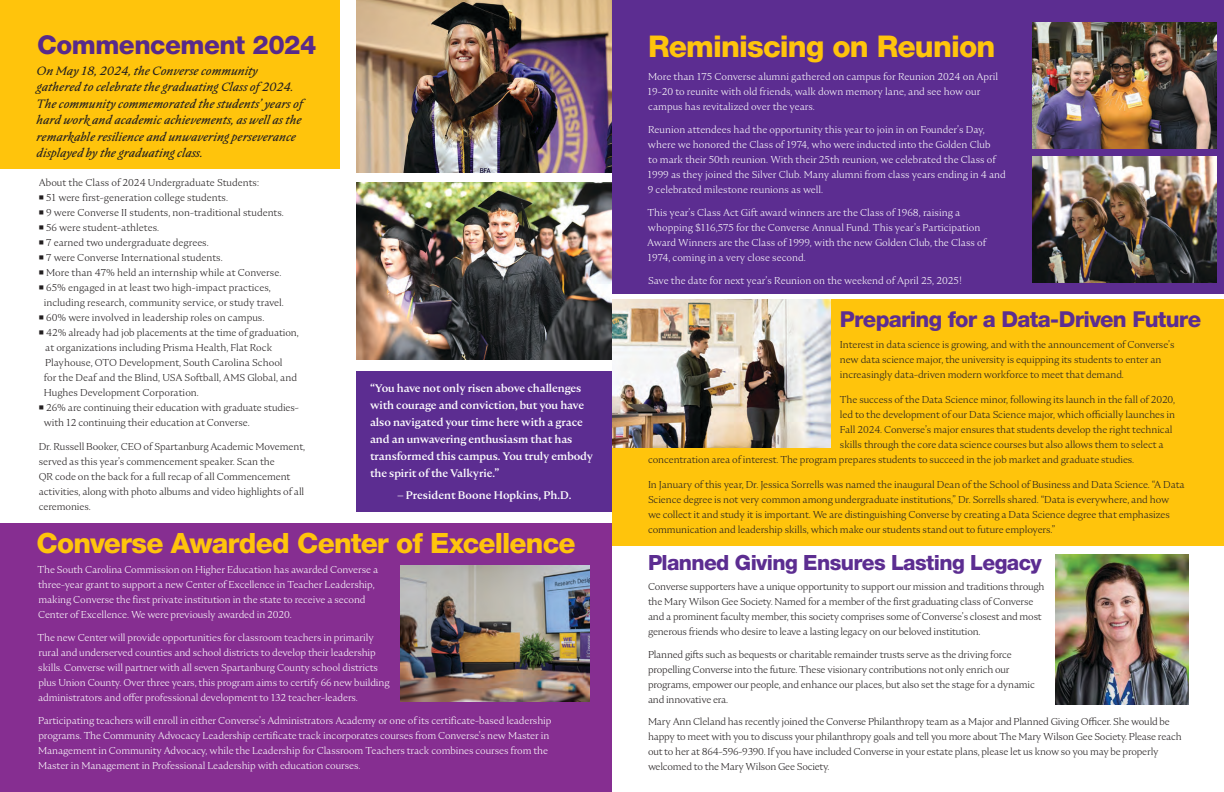
<style>
.page{position:relative;width:1224px;height:792px;background:#fff}
.page>*{position:absolute;margin:0;border:0;box-sizing:border-box;transform-origin:0 0}
.t1{font:800 30px "Helvetica Neue LT Std";letter-spacing:-.03em;color:#ffc40c}
.t2{font:800 28px "Helvetica Neue LT Std";letter-spacing:-.03em;color:#ffc40c}
.t3{font:800 26px "Helvetica Neue LT Std";letter-spacing:-.02em;color:#582a8a}
.t4{font:800 22px "Helvetica Neue LT Std";letter-spacing:-.03em;color:#5c2d91}
.t5{font:800 21px "Helvetica Neue LT Std";letter-spacing:-.03em;color:#5c2d91}
.t6{font:italic 12px/16.5px "Nocturne Serif";color:#231f20}
.t7{font:500 11px/17px "Nocturne Serif";letter-spacing:-.01em;color:#fff}
.t8{font:300 10px/15px "Nocturne Serif";letter-spacing:-.01em;color:#231f20}
.t9{font:300 10px/15px "Nocturne Serif";letter-spacing:-.01em;color:#fff}
</style>
<div class="page">
<div style="left:0;top:524px;width:612px;height:268px;background:#862e91"></div>
<div style="left:612px;top:299px;width:612px;height:247px;background:#ffc40c"></div>
<div style="left:612px;top:0;width:612px;height:294px;background:#5c2d91"></div>
<div style="left:0;top:0;width:340px;height:168px;background:#ffc40c"></div>
<img style="left:357px;top:0;width:255px;height:173px">
<img style="left:357px;top:183px;width:255px;height:177px">
<img style="left:1032px;top:22px;width:184px;height:127px">
<img style="left:1032px;top:157px;width:184px;height:126px">
<img style="left:400px;top:565px;width:190px;height:136px">
<img style="left:612px;top:299px;width:219px;height:149px">
<div style="left:357px;top:371px;width:255px;height:141px;background:#5c2d91"></div>
<img style="left:1055px;top:555px;width:133px;height:150px">
<p class="t3" style="left:37px;top:29px;width:281px">Commencement 2024</p>
<p class="t1" style="left:648px;top:29px;width:349px">Reminiscing on Reunion</p>
<p class="t6" style="left:37px;top:62px;width:268px">On May 18, 2024, the Converse community gathered to celebrate the graduating Class of 2024.<br>The community commemorated the students’ years of hard work and academic achievements, as well as the remarkable resilience and unwavering perseverance displayed by the graduating class.</p>
<p class="t9" style="left:647px;top:69px;width:352px">More than 175 Converse alumni gathered on campus for Reunion 2024 on April<br>19-20 to reunite with old friends, walk down memory lane, and see how our campus has revitalized over the years.</p>
<p class="t9" style="left:648px;top:122px;width:360px">Reunion attendees had the opportunity this year to join in on Founder’s Day, where we honored the Class of 1974, who were inducted into the Golden Club<br>to mark their 50th reunion. With their 25th reunion, we celebrated the Class of 1999 as they joined the Silver Club. Many alumni from class years ending in 4 and 9 celebrated milestone reunions as well.</p>
<p class="t9" style="left:647px;top:205px;width:340px">This year’s Class Act Gift award winners are the Class of 1968, raising a whopping $116,575 for the Converse Annual Fund. This year’s Participation Award Winners are the Class of 1999, with the new Golden Club, the Class of 1974, coming in a very close second.</p>
<p class="t9" style="left:648px;top:273px;width:315px">Save the date for next year’s Reunion on the weekend of April 25, 2025!</p>
<p class="t8" style="left:39px;top:175px;width:222px">About the Class of 2024 Undergraduate Students:</p>
<p class="t8" style="left:39px;top:190px;width:191px">■ 51 were first-generation college students.</p>
<p class="t8" style="left:39px;top:205px;width:247px">■ 9 were Converse II students, non-traditional students.</p>
<p class="t8" style="left:39px;top:220px;width:122px">■ 56 were student-athletes.</p>
<p class="t8" style="left:39px;top:235px;width:171px">■ 7 earned two undergraduate degrees.</p>
<p class="t8" style="left:39px;top:250px;width:185px">■ 7 were Converse International students.</p>
<p class="t8" style="left:39px;top:265px;width:244px">■ More than 47% held an internship while at Converse.</p>
<p class="t8" style="left:44px;top:280px;width:241px;text-indent:-5px">■ 65% engaged in at least two high-impact practices, including research, community service, or study travel.</p>
<p class="t8" style="left:39px;top:310px;width:227px">■ 60% were involved in leadership roles on campus.</p>
<p class="t8" style="left:44px;top:325px;width:256px;text-indent:-5px">■ 42% already had job placements at the time of graduation, at organizations including Prisma Health, Flat Rock Playhouse, OTO Development, South Carolina School<br>for the Deaf and the Blind, USA Softball, AMS Global, and Hughes Development Corporation.</p>
<p class="t8" style="left:44px;top:400px;width:257px;text-indent:-5px">■ 26% are continuing their education with graduate studies&shy;with 12 continuing their education at Converse.</p>
<p class="t8" style="left:39px;top:439px;width:268px">Dr. Russell Booker, CEO of Spartanburg Academic Movement, served as this year’s commencement speaker. Scan the<br>QR code on the back for a full recap of all Commencement activities, along with photo albums and video highlights of all ceremonies.</p>
<p class="t4" style="left:840px;top:306px;width:363px">Preparing for a Data-Driven Future</p>
<p class="t8" style="left:840px;top:337px;width:336px">Interest in data science is growing, and with the announcement of Converse’s new data science major, the university is equipping its students to enter an increasingly data-driven modern workforce to meet that demand.</p>
<p class="t8" style="left:840px;top:392px;width:337px">The success of the Data Science minor, following its launch in the fall of 2020,</p>
<p class="t8" style="left:840px;top:407px;width:337px">led to the development of our Data Science major, which officially launches in</p>
<p class="t8" style="left:840px;top:422px;width:334px">Fall 2024. Converse’s major ensures that students develop the right technical</p>
<p class="t8" style="left:840px;top:437px;width:325px">skills through the core data science courses but also allows them to select a</p>
<p class="t8" style="left:648px;top:452px;width:488px">concentration area of interest. The program prepares students to succeed in the job market and graduate studies.</p>
<p class="t8" style="left:648px;top:477px;width:538px">In January of this year, Dr. Jessica Sorrells was named the inaugural Dean of the School of Business and Data Science. “A Data Science degree is not very common among undergraduate institutions,” Dr. Sorrells shared. “Data is everywhere, and how<br>we collect it and study it is important. We are distinguishing Converse by creating a Data Science degree that emphasizes communication and leadership skills, which make our students stand out to future employers.”</p>
<p class="t7" style="left:370px;top:380px;width:225px">“You have not only risen above challenges with courage and conviction, but you have also navigated your time here with a grace and an unwavering enthusiasm that has transformed this campus. You truly embody the spirit of the Valkyrie.”</p>
<p class="t7" style="left:398px;top:487px;width:175px">– President Boone Hopkins, Ph.D.</p>
<p class="t2" style="left:37px;top:526px;width:541px">Converse Awarded Center of Excellence</p>
<p class="t9" style="left:38px;top:562px;width:342px">The South Carolina Commission on Higher Education has awarded Converse a three-year grant to support a new Center of Excellence in Teacher Leadership, making Converse the first private institution in the state to receive a second Center of Excellence. We were previously awarded in 2020.</p>
<p class="t9" style="left:38px;top:630px;width:354px">The new Center will provide opportunities for classroom teachers in primarily rural and underserved counties and school districts to develop their leadership skills. Converse will partner with all seven Spartanburg County school districts plus Union County. Over three years, this program aims to certify 66 new building administrators and offer professional development to 132 teacher-leaders.</p>
<p class="t9" style="left:38px;top:713px;width:515px">Participating teachers will enroll in either Converse’s Administrators Academy or one of its certificate-based leadership programs. The Community Advocacy Leadership certificate track incorporates courses from Converse’s new Master in Management in Community Advocacy, while the Leadership for Classroom Teachers track combines courses from the Master in Management in Professional Leadership with education courses.</p>
<p class="t5" style="left:648px;top:550px;width:395px">Planned Giving Ensures Lasting Legacy</p>
<p class="t8" style="left:648px;top:579px;width:398px">Converse supporters have a unique opportunity to support our mission and traditions through the Mary Wilson Gee Society. Named for a member of the first graduating class of Converse and a prominent faculty member, this society comprises some of Converse’s closest and most generous friends who desire to leave a lasting legacy on our beloved institution.</p>
<p class="t8" style="left:648px;top:647px;width:388px">Planned gifts such as bequests or charitable remainder trusts serve as the driving force propelling Converse into the future. These visionary contributions not only enrich our programs, empower our people, and enhance our places, but also set the stage for a dynamic and innovative era.</p>
<p class="t8" style="left:648px;top:714px;width:535px">Mary Ann Cleland has recently joined the Converse Philanthropy team as a Major and Planned Giving Officer. She would be happy to meet with you to discuss your philanthropy goals and tell you more about The Mary Wilson Gee Society. Please reach out to her at 864-596-9390. If you have included Converse in your estate plans, please let us know so you may be properly welcomed to the Mary Wilson Gee Society.</p>
</div>
